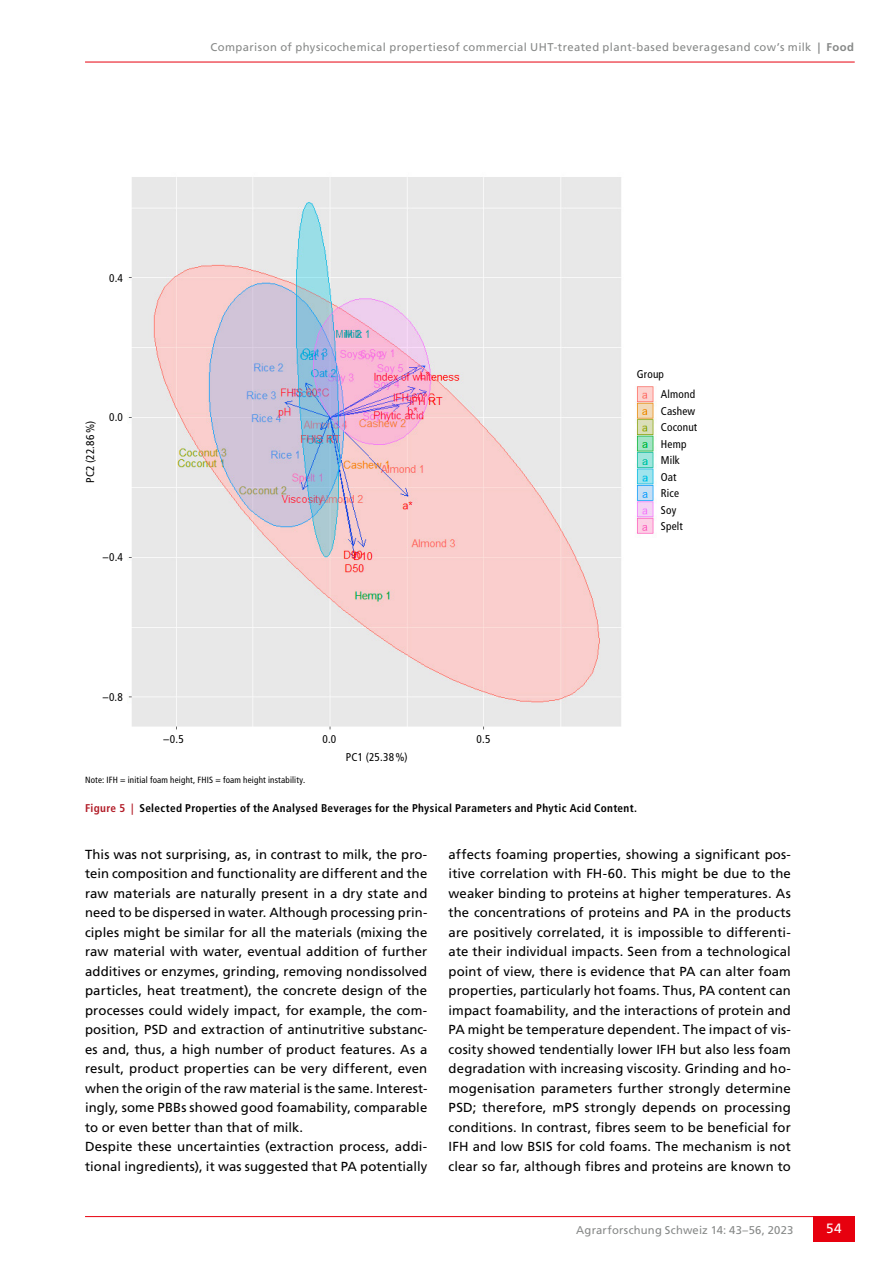
<style>
.page{position:relative;width:893px;height:1263px;background:#fff}
.page>*{position:absolute;margin:0;border:0;box-sizing:border-box;transform-origin:0 0}
.t1{font:13.5px "Frutiger LT Std";color:#fff}
.t2{font:13.2px/19.5px "Frutiger LT Std";letter-spacing:.01em;color:#000}
.t3{font:11.25px "Frutiger LT Std";letter-spacing:.035em;color:#878988}
.t4{font:700 condensed 11.25px "Frutiger LT Std";letter-spacing:.03em;color:#000}
.t5{font:condensed 11.25px/16.5px "Frutiger LT Std";letter-spacing:.015em;color:#000}
.t6{font:11.25px "Frutiger LT Std";letter-spacing:.015em;color:#878988}
.t7{font:condensed 9px "Frutiger LT Std";letter-spacing:.02em;color:#000}
.s1{font-weight:700}
.s2{color:#b21c27}
</style>
<div class="page">
<hr style="left:85px;top:62px;width:770px;height:1px;background:#e7000e">
<hr style="left:85px;top:1216px;width:770px;height:1px;background:#e7000e">
<div style="left:813px;top:1216px;width:42px;height:26px;background:#e7000e"></div>
<img style="left:128px;top:177px;width:528px;height:553px">
<div style="left:634px;top:356px;width:44px;height:29px;background:#fff"></div>
<p class="t3" style="left:210px;top:40px;width:645px">Comparison of physicochemical propertiesof commercial UHT-treated plant-based beveragesand cow’s milk <span class="s1">| Food</span></p>
<p class="t5" style="left:109px;top:270px;width:15px">0.4</p>
<p class="t5" style="left:82px;top:483px;width:63px;rotate:-90deg">PC2 (22.86%)</p>
<p class="t5" style="left:109px;top:409px;width:15px">0.0</p>
<p class="t5" style="left:103px;top:549px;width:22px">–0.4</p>
<p class="t5" style="left:103px;top:689px;width:22px">–0.8</p>
<p class="t5" style="left:164px;top:730px;width:22px">–0.5</p>
<p class="t5" style="left:322px;top:730px;width:15px">0.0</p>
<p class="t5" style="left:477px;top:730px;width:15px">0.5</p>
<p class="t5" style="left:346px;top:748px;width:63px">PC1 (25.38%)</p>
<p class="t5" style="left:661px;top:364px;width:36px;line-height:20.5px;text-indent:-24px">Group<br>Almond</p>
<p class="t5" style="left:661px;top:403px;width:38px">Cashew<br>Coconut<br>Hemp<br>Milk<br>Oat<br>Rice<br>Soy<br>Spelt</p>
<p class="t7" style="left:85px;top:774px;width:222px">Note: IFH = initial foam height, FHIS = foam height instability.</p>
<p class="t4" style="left:85px;top:801px;width:554px"><span class="s2">Figure 5 |</span> Selected Properties of the Analysed Beverages for the Physical Parameters and Phytic Acid Content.</p>
<p class="t2" style="left:85px;top:844px;width:344px">This was not surprising, as, in contrast to milk, the pro&shy;tein composition and functionality are different and the raw materials are naturally present in a dry state and need to be dispersed in water. Although processing prin&shy;ciples might be similar for all the materials (mixing the raw material with water, eventual addition of further additives or enzymes, grinding, removing nondissolved particles, heat treatment), the concrete design of the processes could widely impact, for example, the com&shy;position, PSD and extraction of antinutritive substanc&shy;es and, thus, a high number of product features. As a result, product properties can be very different, even when the origin of the raw material is the same. Interest&shy;ingly, some PBBs showed good foamability, comparable to or even better than that of milk.<br>Despite these uncertainties (extraction process, addi&shy;tional ingredients), it was suggested that PA potentially</p>
<p class="t2" style="left:449px;top:844px;width:344px;text-align:justify">affects foaming properties, showing a significant pos&shy;itive correlation with FH-60. This might be due to the weaker binding to proteins at higher temperatures. As the concentrations of proteins and PA in the products are positively correlated, it is impossible to differenti&shy;ate their individual impacts. Seen from a technological point of view, there is evidence that PA can alter foam properties, particularly hot foams. Thus, PA content can impact foamability, and the interactions of protein and PA might be temperature dependent. The impact of vis&shy;cosity showed tendentially lower IFH but also less foam degradation with increasing viscosity. Grinding and ho&shy;mogenisation parameters further strongly determine PSD; therefore, mPS strongly depends on processing conditions. In contrast, fibres seem to be beneficial for IFH and low BSIS for cold foams. The mechanism is not clear so far, although fibres and proteins are known to</p>
<p class="t6" style="left:576px;top:1223px;width:219px">Agrarforschung Schweiz 14: 43–56, 2023</p>
<p class="t1" style="left:826px;top:1221px;width:17px">54</p>
</div>
